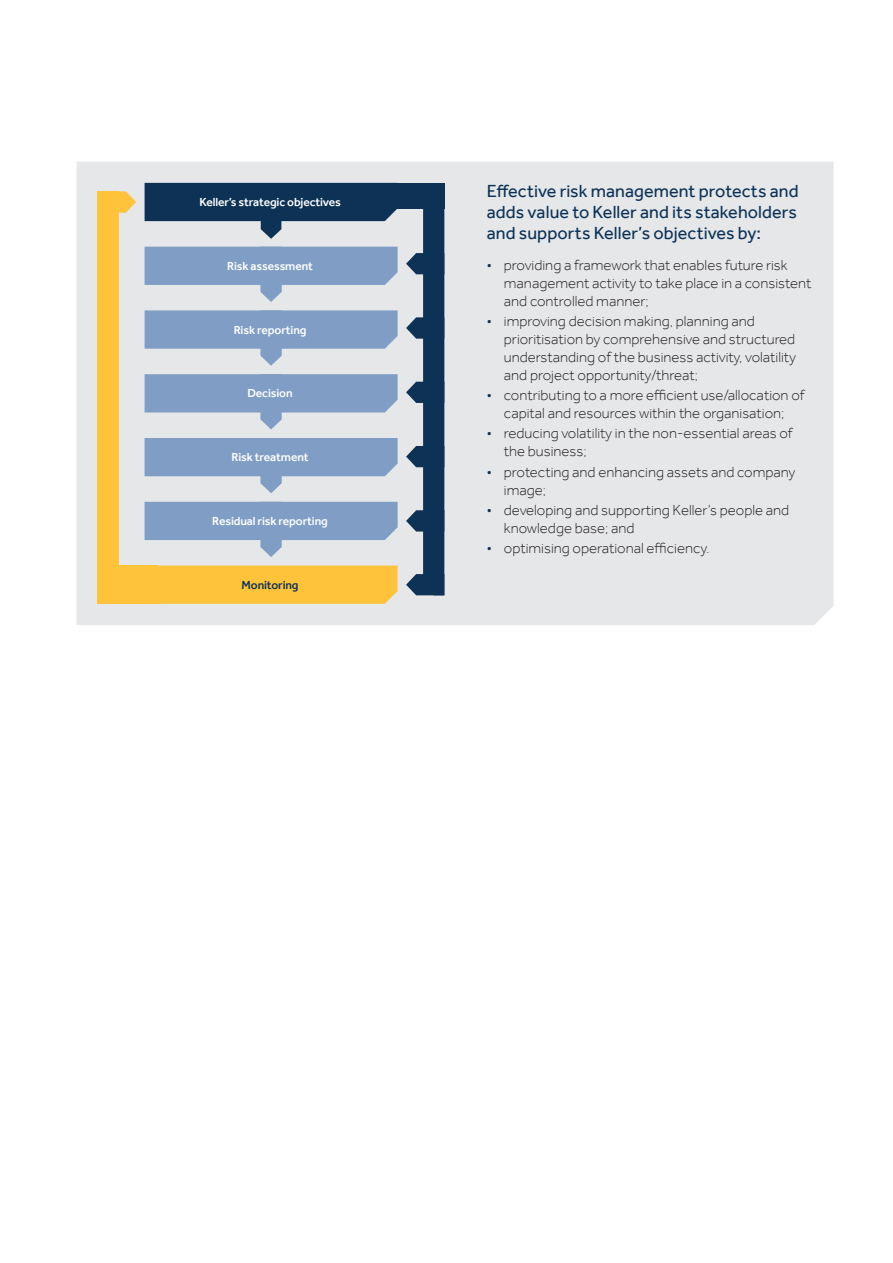
<style>
.page{position:relative;width:893px;height:1263px;background:#fff}
.page>*{position:absolute;margin:0;border:0;box-sizing:border-box;transform-origin:0 0}
.t1{font:18px/21px "Effra";letter-spacing:.005em;color:#0d3256;text-align:justify}
.t2{font:300 15px/18px "Effra";color:#231f20}
.t3{font:500 12px "Effra";letter-spacing:-.01em;color:#fff}
.t4{font:500 12px "Effra";letter-spacing:-.01em;color:#0d3256}
.s1{color:#0d3256}
</style>
<div class="page">
<div style="left:77px;top:162px;width:756px;height:463px;background:#e6e7e9"></div>
<svg style="left:76px;top:434px;width:1px;height:153px"></svg>
<svg style="left:119px;top:191px;width:17px;height:22px"></svg>
<div style="left:98px;top:191px;width:21px;height:413px;background:#fec33b"></div>
<svg style="left:145px;top:310px;width:253px;height:56px;background:#9eb3cf"></svg>
<svg style="left:145px;top:374px;width:253px;height:55px;background:#9db2cf"></svg>
<svg style="left:145px;top:438px;width:253px;height:55px;background:#9db2cf"></svg>
<div style="left:158px;top:566px;width:240px;height:38px;background:#fec33b"></div>
<svg style="left:145px;top:502px;width:253px;height:55px;background:#9db2cf"></svg>
<svg style="left:145px;top:183px;width:253px;height:56px;background:#506a83"></svg>
<div style="left:106px;top:566px;width:52px;height:38px;background:#fec33b"></div>
<div style="left:390px;top:183px;width:54px;height:25px;background:#0d3256"></div>
<svg style="left:406px;top:208px;width:38px;height:387px;background:#577088"></svg>
<svg style="left:145px;top:247px;width:253px;height:55px;background:#9db3cf"></svg>
<p class="t3" style="left:199px;top:195px;width:143px">Keller’s strategic objectives</p>
<p class="t3" style="left:227px;top:259px;width:87px">Risk assessment</p>
<p class="t3" style="left:234px;top:322px;width:74px">Risk reporting</p>
<p class="t3" style="left:248px;top:386px;width:47px">Decision</p>
<p class="t3" style="left:231px;top:450px;width:79px">Risk treatment</p>
<p class="t3" style="left:212px;top:514px;width:117px">Residual risk reporting</p>
<p class="t4" style="left:242px;top:577px;width:59px">Monitoring</p>
<p class="t1" style="left:487px;top:180px;width:313px">Effective risk management protects and adds value to Keller and its stakeholders and supports Keller’s objectives by:</p>
<p class="t2" style="left:504px;top:256px;width:309px;text-indent:-17px"><span class="s1">•</span> providing a framework that enables future risk management activity to take place in a consistent and controlled manner;</p>
<p class="t2" style="left:504px;top:312px;width:294px;text-indent:-17px"><span class="s1">•</span> improving decision making, planning and prioritisation by comprehensive and structured understanding of the business activity, volatility and project opportunity/threat;</p>
<p class="t2" style="left:487px;top:386px;width:319px;text-align:center"><span class="s1">•</span> contributing to a more efficient use/allocation of capital and resources within the organisation;</p>
<p class="t2" style="left:504px;top:424px;width:290px;text-indent:-17px"><span class="s1">•</span> reducing volatility in the non-essential areas of the business;</p>
<p class="t2" style="left:504px;top:462px;width:293px;text-indent:-17px"><span class="s1">•</span> protecting and enhancing assets and company image;</p>
<p class="t2" style="left:504px;top:501px;width:287px;text-indent:-17px"><span class="s1">•</span> developing and supporting Keller’s people and knowledge base; and</p>
<p class="t2" style="left:487px;top:539px;width:224px"><span class="s1">•</span> optimising operational efficiency.</p>
</div>
